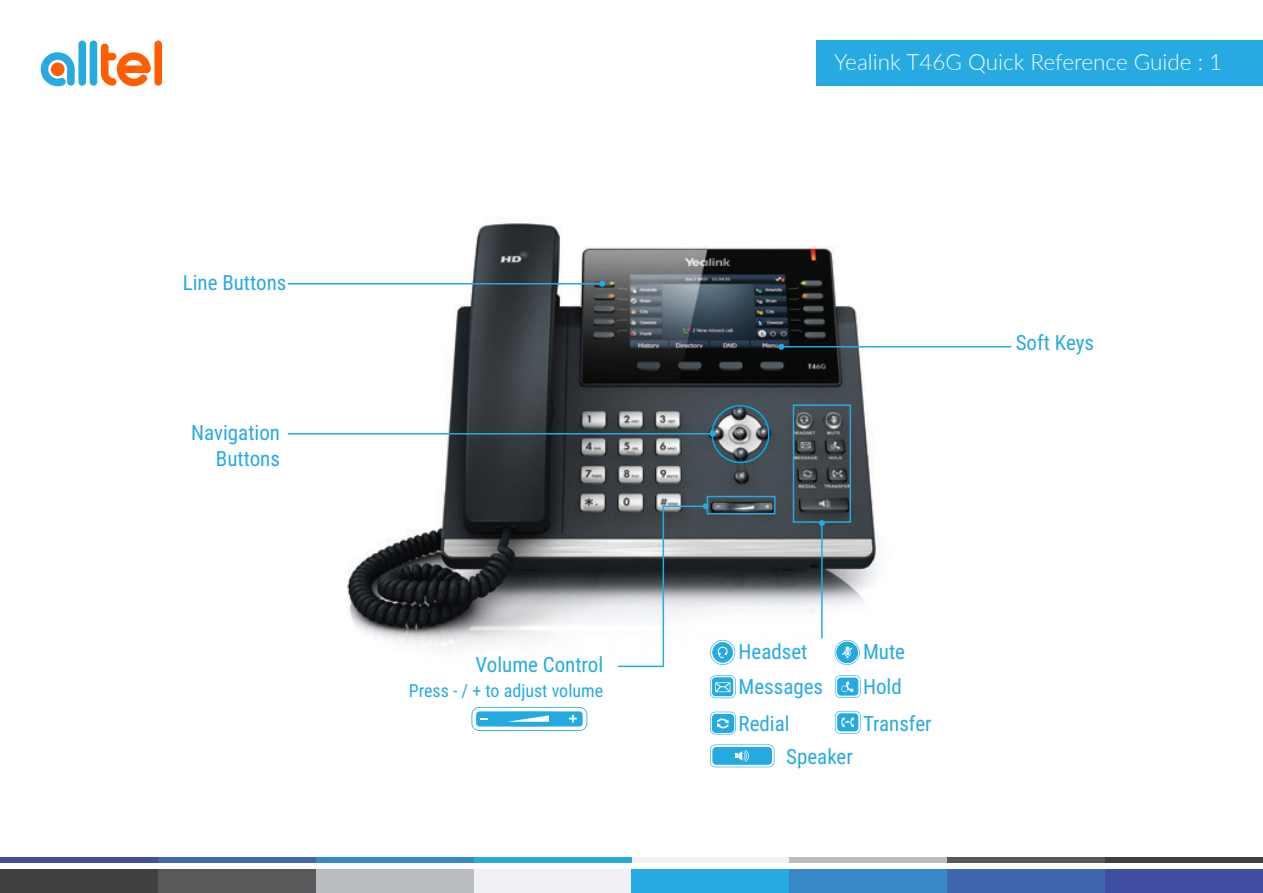
<style>
.page{position:relative;width:1263px;height:893px;background:#fff}
.page>*{position:absolute;margin:0;border:0;box-sizing:border-box;transform-origin:0 0}
.t1{font:300 22.5px "Lato";color:#f2ffff}
.t2{font:21px/34.5px "Roboto Condensed";color:#27aae1}
.t3{font:18px "Roboto Condensed";color:#27aae1}
</style>
<div class="page">
<div style="left:154px;top:41px;width:8px;height:45px;background:#ff5e00;border-radius:4px"></div>
<div style="left:90px;top:41px;width:7px;height:45px;background:#27aae1;border-radius:4px"></div>
<div style="left:78px;top:41px;width:8px;height:45px;background:#27aae1;border-radius:4px"></div>
<svg style="left:41px;top:52px;width:34px;height:34px"></svg>
<svg style="left:101px;top:44px;width:50px;height:42px"></svg>
<div style="left:0;top:869px;width:158px;height:24px;background:#404040"></div>
<div style="left:158px;top:869px;width:158px;height:24px;background:#59595c"></div>
<div style="left:316px;top:869px;width:158px;height:24px;background:#babdbf"></div>
<div style="left:474px;top:869px;width:157px;height:24px;background:#eff1f4"></div>
<div style="left:1105px;top:869px;width:158px;height:24px;background:#404fa1"></div>
<div style="left:947px;top:869px;width:158px;height:24px;background:#4066ad"></div>
<div style="left:789px;top:869px;width:158px;height:24px;background:#3887c7"></div>
<div style="left:631px;top:869px;width:158px;height:24px;background:#27aae1"></div>
<div style="left:1105px;top:857px;width:158px;height:6px;background:#404040"></div>
<div style="left:947px;top:857px;width:158px;height:6px;background:#59595c"></div>
<div style="left:789px;top:857px;width:158px;height:6px;background:#babdbf"></div>
<div style="left:631px;top:857px;width:158px;height:6px;background:#f2f2f2"></div>
<div style="left:0;top:857px;width:158px;height:6px;background:#404fa1"></div>
<div style="left:158px;top:857px;width:158px;height:6px;background:#4066ad"></div>
<div style="left:316px;top:857px;width:158px;height:6px;background:#3887c7"></div>
<div style="left:474px;top:857px;width:157px;height:6px;background:#27aae1"></div>
<div style="left:816px;top:40px;width:447px;height:46px;background:#27aae1"></div>
<img style="left:328px;top:223px;width:615px;height:508px">
<hr style="left:288px;top:283px;width:314px;height:1px;background:#27aae1">
<svg style="left:599px;top:281px;width:6px;height:6px"></svg>
<hr style="left:288px;top:433px;width:425px;height:1px;background:#27aae1">
<svg style="left:710px;top:431px;width:6px;height:6px"></svg>
<hr style="left:663px;top:506px;width:43px;height:1px;background:#27aae1">
<svg style="left:703px;top:503px;width:4px;height:6px"></svg>
<hr style="left:781px;top:346px;width:230px;height:1px;background:#27aae1">
<svg style="left:778px;top:344px;width:6px;height:6px"></svg>
<hr style="left:821px;top:523px;width:2px;height:115px;background:#27aae1">
<svg style="left:819px;top:523px;width:6px;height:3px"></svg>
<div style="left:793px;top:404px;width:58px;height:119px;border:2px solid #27aae1"></div>
<hr style="left:618px;top:666px;width:46px;height:1px;background:#27aae1">
<hr style="left:663px;top:506px;width:1px;height:160px;background:#27aae1">
<svg style="left:710px;top:640px;width:25px;height:25px"></svg>
<svg style="left:835px;top:640px;width:25px;height:25px"></svg>
<svg style="left:710px;top:675px;width:26px;height:23px"></svg>
<svg style="left:710px;top:712px;width:26px;height:22px"></svg>
<svg style="left:835px;top:675px;width:25px;height:23px"></svg>
<svg style="left:835px;top:711px;width:25px;height:23px"></svg>
<svg style="left:710px;top:744px;width:64px;height:23px"></svg>
<svg style="left:471px;top:707px;width:116px;height:24px"></svg>
<div style="left:707px;top:496px;width:68px;height:18px;border:2px solid #27aae1"></div>
<div style="left:711px;top:405px;width:59px;height:58px;border:2px solid #00aeef;border-radius:50%"></div>
<p class="t2" style="left:183px;top:264px;width:105px">Line Buttons</p>
<p class="t2" style="left:191px;top:419px;width:90px;line-height:25.2px;text-align:right">Navigation<br>Buttons</p>
<p class="t2" style="left:475px;top:646px;width:129px">Volume Control</p>
<p class="t3" style="left:409px;top:678px;width:196px">Press - / + to adjust volume</p>
<p class="t1" style="left:834px;top:47px;width:389px">Yealink T46G Quick Reference Guide : 1</p>
<p class="t2" style="left:1016px;top:325px;width:80px">Soft Keys</p>
<p class="t2" style="left:738px;top:634px;width:86px">Headset<br>Messages</p>
<p class="t2" style="left:738px;top:706px;width:53px">Redial</p>
<p class="t2" style="left:786px;top:739px;width:68px">Speaker</p>
<p class="t2" style="left:863px;top:634px;width:44px">Mute<br>Hold</p>
<p class="t2" style="left:863px;top:706px;width:70px">Transfer</p>
</div>
